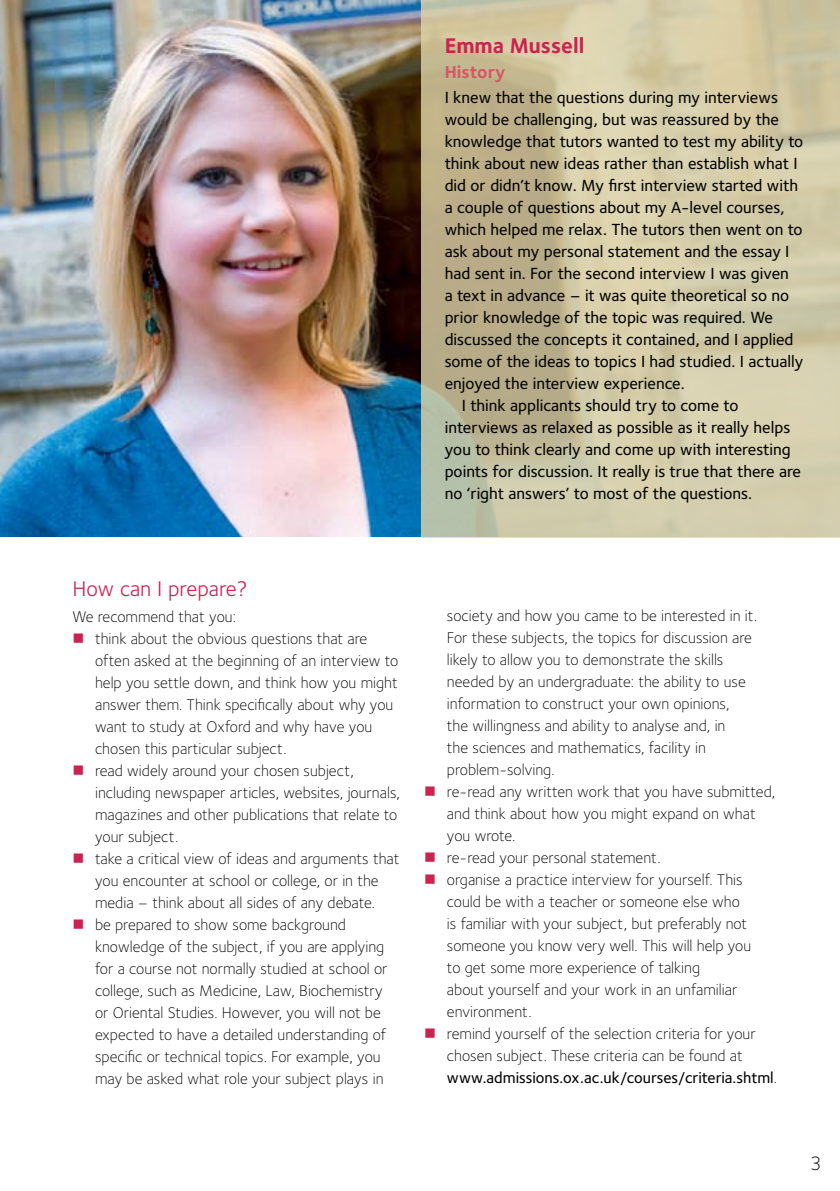
<style>
.page{position:relative;width:840px;height:1191px;background:#fff}
.page>*{position:absolute;margin:0;border:0;box-sizing:border-box;transform-origin:0 0}
.t1{font:22px "Foundry Sterling";color:#cc2250}
.t2{font:700 22px "Foundry Sterling";color:#cc2250}
.t3{font:300 20px "Foundry Sterling";color:#000}
.t4{font:700 18px "Foundry Sterling";color:#d45966}
.t5{font:500 16.8px "Foundry Sterling";color:#000}
.t6{font:300 16px/22px "Foundry Sterling";color:#000}
.s1{color:#cc2250}
.s2{font-weight:500}
</style>
<div class="page">
<img style="left:0;top:0;width:421px;height:537px">
<svg style="left:421px;top:0;width:418px;height:538px;background:#cdc5a2"></svg>
<h1 class="t2" style="left:444px;top:30px;width:141px">Emma Mussell</h1>
<p class="t4" style="left:444px;top:59px;width:62px">History</p>
<p class="t5" style="left:444px;top:85px;width:334px">I knew that the questions during my interviews</p>
<p class="t5" style="left:444px;top:107px;width:336px">would be challenging, but was reassured by the</p>
<p class="t5" style="left:444px;top:129px;width:360px">knowledge that tutors wanted to test my ability to</p>
<p class="t5" style="left:444px;top:151px;width:354px">think about new ideas rather than establish what I</p>
<p class="t5" style="left:444px;top:173px;width:354px">did or didn’t know. My first interview started with</p>
<p class="t5" style="left:444px;top:195px;width:341px">a couple of questions about my A-level courses,</p>
<p class="t5" style="left:444px;top:217px;width:359px">which helped me relax. The tutors then went on to</p>
<p class="t5" style="left:444px;top:239px;width:346px">ask about my personal statement and the essay I</p>
<p class="t5" style="left:444px;top:261px;width:345px">had sent in. For the second interview I was given</p>
<p class="t5" style="left:444px;top:283px;width:346px">a text in advance – it was quite theoretical so no</p>
<p class="t5" style="left:444px;top:305px;width:329px">prior knowledge of the topic was required. We</p>
<p class="t5" style="left:444px;top:327px;width:350px">discussed the concepts it contained, and I applied</p>
<p class="t5" style="left:444px;top:349px;width:360px">some of the ideas to topics I had studied. I actually</p>
<p class="t5" style="left:444px;top:371px;width:241px">enjoyed the interview experience.</p>
<p class="t5" style="left:461px;top:393px;width:278px">I think applicants should try to come to</p>
<p class="t5" style="left:444px;top:415px;width:347px">interviews as relaxed as possible as it really helps</p>
<p class="t5" style="left:444px;top:437px;width:347px">you to think clearly and come up with interesting</p>
<p class="t5" style="left:444px;top:459px;width:357px">points for discussion. It really is true that there are</p>
<p class="t5" style="left:444px;top:481px;width:309px">no ‘right answers’ to most of the questions.</p>
<h1 class="t1" style="left:72px;top:573px;width:177px">How can I prepare?</h1>
<p class="t6" style="left:72px;top:605px;width:165px">We recommend that you:</p>
<p class="t6" style="left:95px;top:627px;width:304px;text-indent:-23px"><span class="s1">■</span> think about the obvious questions that are often asked at the beginning of an interview to help you settle down, and think how you might answer them. Think specifically about why you want to study at Oxford and why have you chosen this particular subject.</p>
<p class="t6" style="left:95px;top:759px;width:306px;text-indent:-23px"><span class="s1">■</span> read widely around your chosen subject, including newspaper articles, websites, journals, magazines and other publications that relate to your subject.</p>
<p class="t6" style="left:72px;top:847px;width:328px;text-align:center"><span class="s1">■</span> take a critical view of ideas and arguments that you encounter at school or college, or in the<br>media – think about all sides of any debate.</p>
<p class="t6" style="left:95px;top:913px;width:294px;text-indent:-23px"><span class="s1">■</span> be prepared to show some background knowledge of the subject, if you are applying for a course not normally studied at school or college, such as Medicine, Law, Biochemistry or Oriental Studies. However, you will not be expected to have a detailed understanding of specific or technical topics. For example, you may be asked what role your subject plays in</p>
<p class="t6" style="left:446px;top:604px;width:311px">society and how you came to be interested in it.<br>For these subjects, the topics for discussion are likely to allow you to demonstrate the skills needed by an undergraduate: the ability to use information to construct your own opinions,<br>the willingness and ability to analyse and, in<br>the sciences and mathematics, facility in problem-solving.</p>
<p class="t6" style="left:446px;top:780px;width:330px;text-indent:-23px"><span class="s1">■</span> re-read any written work that you have submitted, and think about how you might expand on what you wrote.</p>
<p class="t6" style="left:424px;top:846px;width:238px"><span class="s1">■</span> re-read your personal statement.</p>
<p class="t6" style="left:446px;top:868px;width:306px;text-indent:-23px"><span class="s1">■</span> organise a practice interview for yourself. This could be with a teacher or someone else who is familiar with your subject, but preferably not someone you know very well. This will help you to get some more experience of talking<br>about yourself and your work in an unfamiliar environment.</p>
<p class="t6" style="left:446px;top:1022px;width:331px;text-indent:-23px"><span class="s1">■</span> remind yourself of the selection criteria for your chosen subject. These criteria can be found at <span class="s2">www.admissions.ox.ac.uk/courses/criteria.shtml</span>.</p>
<p class="t3" style="left:809px;top:1149px;width:13px">3</p>
</div>
